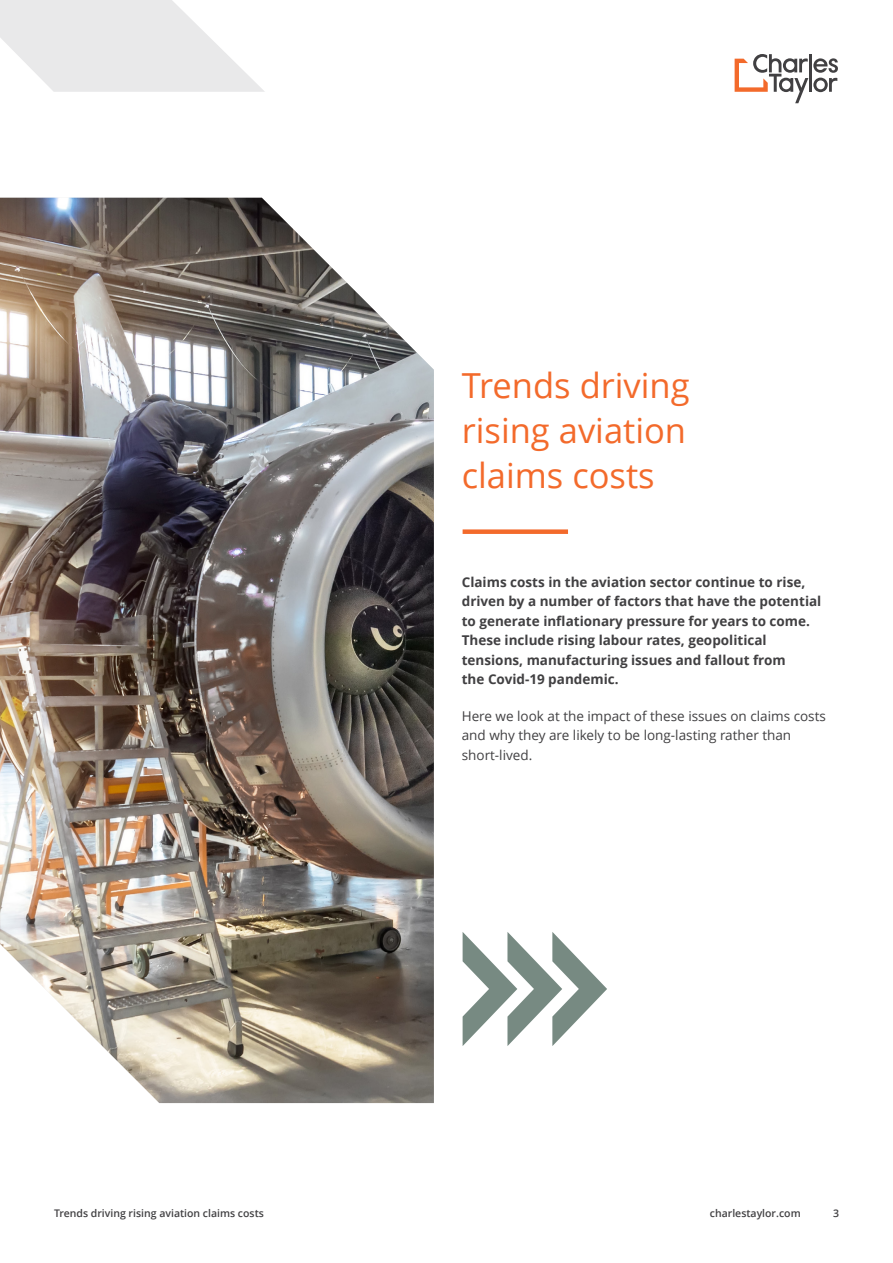
<style>
.page{position:relative;width:893px;height:1263px;background:#fff}
.page>*{position:absolute;margin:0;border:0;box-sizing:border-box;transform-origin:0 0}
.t1{font:34.5px/45px "Open Sans";color:#f36a2b;text-align:justify}
.t2{font:700 13.5px/19.5px "Open Sans";color:#414042}
.t3{font:13.5px/19.5px "Open Sans";color:#414042}
.t4{font:600 10.5px "Open Sans";color:#414042}
</style>
<div class="page">
<svg style="left:735px;top:54px;width:103px;height:49px"></svg>
<svg style="left:0;top:0;width:265px;height:92px"></svg>
<div style="left:463px;top:529px;width:105px;height:5px;background:#f36a2b"></div>
<img style="left:0;top:198px;width:434px;height:905px">
<svg style="left:463px;top:932px;width:144px;height:114px"></svg>
<h1 class="t1" style="left:462px;top:363px;width:229px">Trends driving rising aviation claims costs</h1>
<p class="t2" style="left:462px;top:572px;width:361px">Claims costs in the aviation sector continue to rise, driven by a number of factors that have the potential to generate inflationary pressure for years to come.<br>These include rising labour rates, geopolitical tensions, manufacturing issues and fallout from<br>the Covid-19 pandemic.</p>
<p class="t3" style="left:462px;top:706px;width:366px">Here we look at the impact of these issues on claims costs and why they are likely to be long-lasting rather than short-lived.</p>
<p class="t4" style="left:54px;top:1206px;width:211px">Trends driving rising aviation claims costs</p>
<p class="t4" style="left:710px;top:1206px;width:92px">charlestaylor.com</p>
<p class="t4" style="left:833px;top:1206px;width:7px">3</p>
</div>
